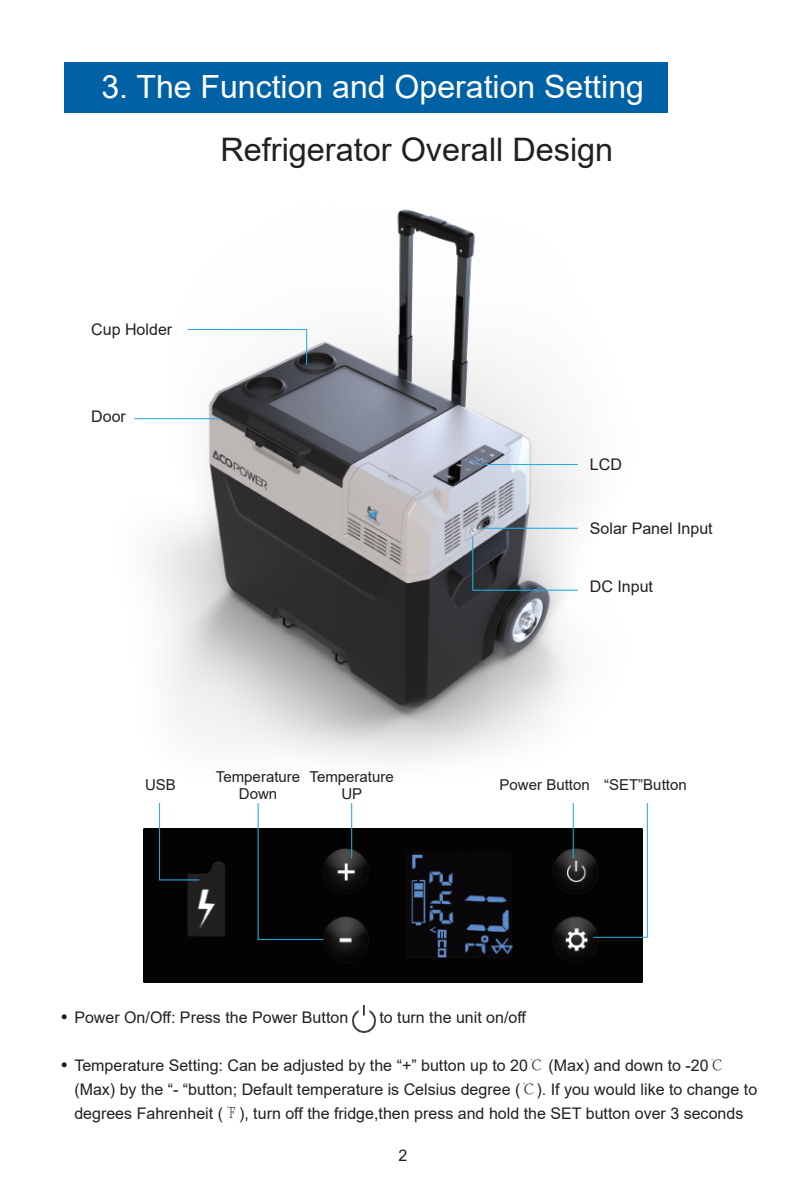
<style>
.page{position:relative;width:806px;height:1185px;background:#fff}
.page>*{position:absolute;margin:0;border:0;box-sizing:border-box;transform-origin:0 0}
.t1{font:32.4px "Arial";color:#231f20}
.t2{font:32px "Arial";color:#fff}
.t3{font:20px "Arial";color:#231f20}
.t4{font:16px/24px "Arial";color:#231f20}
.t5{font:15px/17px "Arial";color:#231f20;text-align:center}
.s1{font-family:"Adobe Song Std";font-weight:300}
</style>
<div class="page">
<div style="left:64px;top:63px;width:603px;height:50px;background:#0062a5"></div>
<img style="left:134px;top:209px;width:514px;height:648px">
<hr style="left:187px;top:329px;width:119px;height:1px;background:#24aae1">
<hr style="left:306px;top:329px;width:1px;height:36px;background:#24aae1">
<hr style="left:134px;top:418px;width:86px;height:1px;background:#24aae1">
<hr style="left:484px;top:464px;width:93px;height:1px;background:#24aae1">
<hr style="left:484px;top:528px;width:93px;height:1px;background:#24aae1">
<hr style="left:472px;top:590px;width:105px;height:1px;background:#24aae1">
<hr style="left:472px;top:537px;width:1px;height:53px;background:#24aae1">
<img style="left:143px;top:829px;width:499px;height:153px">
<hr style="left:159px;top:803px;width:1px;height:77px;background:#24aae1">
<hr style="left:351px;top:803px;width:1px;height:55px;background:#24aae1">
<hr style="left:572px;top:803px;width:1px;height:55px;background:#24aae1">
<hr style="left:646px;top:803px;width:1px;height:134px;background:#24aae1">
<hr style="left:257px;top:803px;width:1px;height:136px;background:#24aae1">
<hr style="left:257px;top:939px;width:66px;height:1px;background:#24aae1">
<hr style="left:160px;top:879px;width:39px;height:1px;background:#24aae1">
<hr style="left:593px;top:937px;width:54px;height:1px;background:#24aae1">
<img style="left:352px;top:1005px;width:23px;height:27px">
<h2 class="t2" style="left:101px;top:64px;width:543px">3. The Function and Operation Setting</h2>
<h1 class="t1" style="left:220px;top:128px;width:394px">Refrigerator Overall Design</h1>
<p class="t4" style="left:91px;top:317px;width:82px">Cup Holder</p>
<p class="t4" style="left:91px;top:404px;width:36px">Door</p>
<p class="t4" style="left:589px;top:452px;width:33px">LCD</p>
<p class="t4" style="left:589px;top:517px;width:124px">Solar Panel Input</p>
<p class="t4" style="left:589px;top:574px;width:65px">DC Input</p>
<p class="t5" style="left:145px;top:776px;width:32px">USB</p>
<p class="t5" style="left:309px;top:768px;width:86px">Temperature<br>UP</p>
<p class="t5" style="left:499px;top:776px;width:188px">Power Button “SET”Button</p>
<p class="t5" style="left:216px;top:768px;width:86px">Temperature<br>Down</p>
<p class="t4" style="left:74px;top:1005px;width:275px">Power On/Off: Press the Power Button</p>
<p class="t4" style="left:379px;top:1005px;width:148px">to turn the unit on/off</p>
<p class="t4" style="left:74px;top:1053px;width:684px">Temperature Setting: Can be adjusted by the “+” button up to 20<span class="s1">℃</span> (Max) and down to -20<span class="s1">℃ </span>(Max) by the “- “button; Default temperature is Celsius degree (<span class="s1">℃</span>). If you would like to change to degrees Fahrenheit (<span class="s1">℉</span>), turn off the fridge,then press and hold the SET button over 3 seconds</p>
<p class="t3" style="left:61px;top:1003px;width:9px">•</p>
<p class="t3" style="left:61px;top:1051px;width:9px">•</p>
<p class="t4" style="left:398px;top:1143px;width:10px">2</p>
</div>
